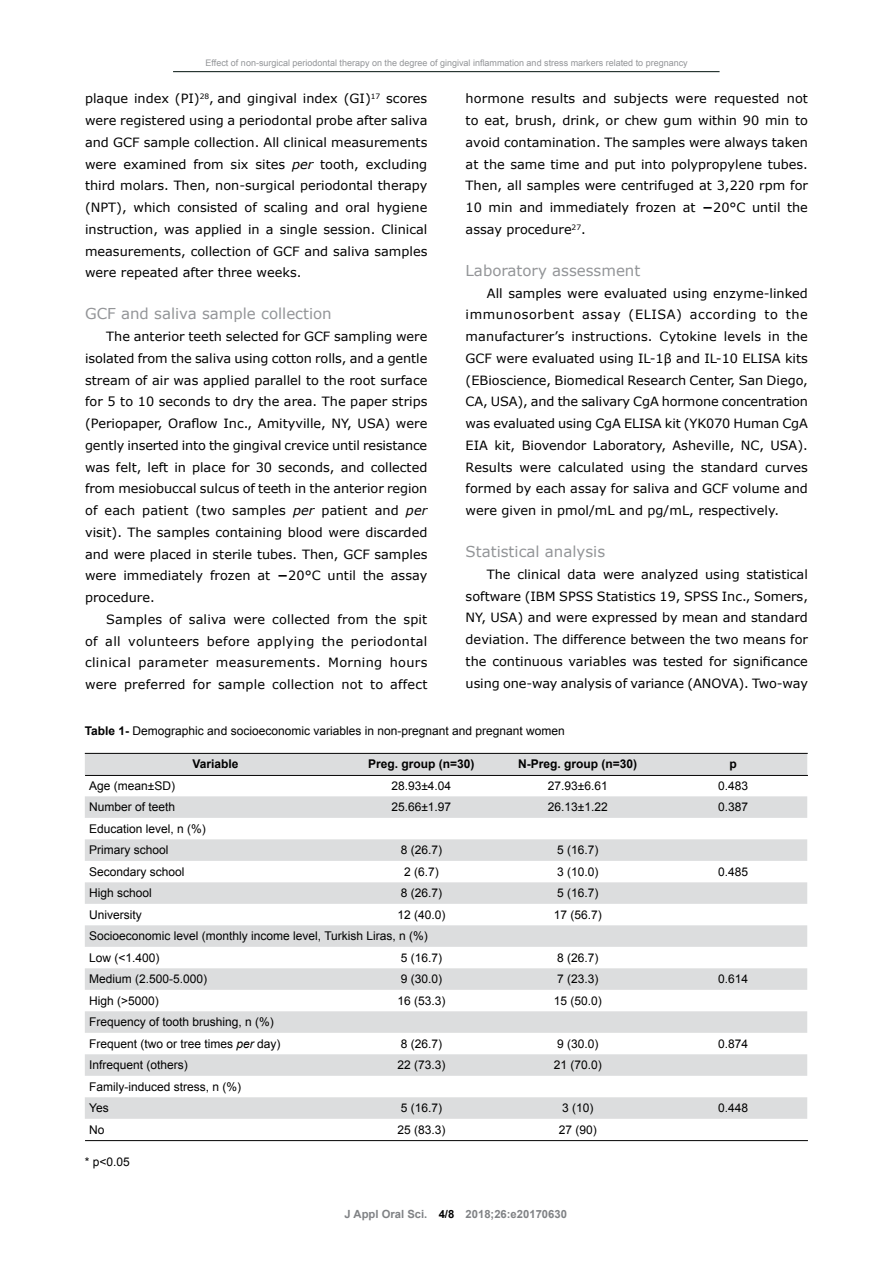
<style>
.page{position:relative;width:893px;height:1263px;background:#fff}
.page>*{position:absolute;margin:0;border:0;box-sizing:border-box;transform-origin:0 0}
.t1{font:15px "Verdana";color:#939598}
.t2{font:12.75px/21.8px "Verdana";color:#000;text-align:justify}
.t3{font:12px/21.5px "Arial";color:#000}
.t4{font:700 12px "Arial";color:#000}
.t5{font:700 11.25px "Arial";color:#808285}
.t6{font:9px "Arial";color:#939598}
.s1{font-style:italic}
.s2{font-weight:700}
.s3{color:#000}
</style>
<div class="page">
<hr style="left:173px;top:71px;width:547px;height:1px;background:#00110d">
<svg style="left:85px;top:754px;width:722px;height:365px;fill:#e0e1e2"></svg>
<hr style="left:85px;top:753px;width:723px;height:1px;background:#000">
<hr style="left:85px;top:775px;width:723px;height:1px;background:#000">
<hr style="left:85px;top:1140px;width:723px;height:1px;background:#000">
<p class="t6" style="left:206px;top:57px;width:484px">Effect of non-surgical periodontal therapy on the degree of gingival inflammation and stress markers related to pregnancy</p>
<p class="t2" style="left:85px;top:88px;width:344px">plaque index (PI)<sup>28</sup>, and gingival index (GI)<sup>17</sup> scores were registered using a periodontal probe after saliva and GCF sample collection. All clinical measurements were examined from six sites <span class="s1">per</span> tooth, excluding third molars. Then, non-surgical periodontal therapy (NPT), which consisted of scaling and oral hygiene instruction, was applied in a single session. Clinical measurements, collection of GCF and saliva samples were repeated after three weeks.</p>
<p class="t1" style="left:85px;top:304px;width:248px">GCF and saliva sample collection</p>
<p class="t2" style="left:85px;top:325px;width:344px;text-indent:21px">The anterior teeth selected for GCF sampling were isolated from the saliva using cotton rolls, and a gentle stream of air was applied parallel to the root surface for 5 to 10 seconds to dry the area. The paper strips (Periopaper, Oraflow Inc., Amityville, NY, USA) were gently inserted into the gingival crevice until resistance was felt, left in place for 30 seconds, and collected from mesiobuccal sulcus of teeth in the anterior region of each patient (two samples <span class="s1">per</span> patient and <span class="s1">per </span>visit). The samples containing blood were discarded and were placed in sterile tubes. Then, GCF samples were immediately frozen at <span class="s2">−</span>20°C until the assay procedure.</p>
<p class="t2" style="left:85px;top:608px;width:344px;text-indent:21px">Samples of saliva were collected from the spit of all volunteers before applying the periodontal clinical parameter measurements. Morning hours were preferred for sample collection not to affect</p>
<p class="t2" style="left:466px;top:88px;width:344px">hormone results and subjects were requested not to eat, brush, drink, or chew gum within 90 min to avoid contamination. The samples were always taken at the same time and put into polypropylene tubes.<br>Then, all samples were centrifuged at 3,220 rpm for 10 min and immediately frozen at <span class="s2">−</span>20°C until the assay procedure<sup>27</sup>.</p>
<p class="t1" style="left:466px;top:260px;width:176px">Laboratory assessment</p>
<p class="t2" style="left:466px;top:282px;width:344px;text-indent:21px">All samples were evaluated using enzyme-linked immunosorbent assay (ELISA) according to the manufacturer’s instructions. Cytokine levels in the GCF were evaluated using IL-1β and IL-10 ELISA kits (EBioscience, Biomedical Research Center, San Diego, CA, USA), and the salivary CgA hormone concentration was evaluated using CgA ELISA kit (YK070 Human CgA EIA kit, Biovendor Laboratory, Asheville, NC, USA).<br>Results were calculated using the standard curves formed by each assay for saliva and GCF volume and were given in pmol/mL and pg/mL, respectively.</p>
<p class="t1" style="left:466px;top:541px;width:141px">Statistical analysis</p>
<p class="t2" style="left:466px;top:563px;width:344px;text-indent:21px">The clinical data were analyzed using statistical software (IBM SPSS Statistics 19, SPSS Inc., Somers, NY, USA) and were expressed by mean and standard deviation. The difference between the two means for the continuous variables was tested for significance using one-way analysis of variance (ANOVA). Two-way</p>
<p class="t3" style="left:85px;top:720px;width:481px"><span class="s2">Table 1-</span> Demographic and socioeconomic variables in non-pregnant and pregnant women</p>
<p class="t4" style="left:192px;top:756px;width:48px">Variable</p>
<p class="t4" style="left:368px;top:756px;width:108px">Preg. group (n=30)</p>
<p class="t4" style="left:518px;top:756px;width:121px">N-Preg. group (n=30)</p>
<p class="t4" style="left:729px;top:756px;width:9px">p</p>
<p class="t3" style="left:89px;top:775px;width:87px">Age (mean±SD)</p>
<p class="t3" style="left:391px;top:775px;width:61px">28.93±4.04</p>
<p class="t3" style="left:548px;top:775px;width:61px">27.93±6.61</p>
<p class="t3" style="left:718px;top:775px;width:32px">0.483</p>
<p class="t3" style="left:89px;top:797px;width:88px">Number of teeth</p>
<p class="t3" style="left:391px;top:797px;width:61px">25.66±1.97</p>
<p class="t3" style="left:548px;top:797px;width:61px">26.13±1.22</p>
<p class="t3" style="left:718px;top:797px;width:32px">0.387</p>
<p class="t3" style="left:89px;top:818px;width:118px">Education level, n (%)<br>Primary school</p>
<p class="t3" style="left:401px;top:840px;width:43px">8 (26.7)</p>
<p class="t3" style="left:557px;top:840px;width:43px">5 (16.7)</p>
<p class="t3" style="left:89px;top:861px;width:97px">Secondary school</p>
<p class="t3" style="left:404px;top:861px;width:36px">2 (6.7)</p>
<p class="t3" style="left:557px;top:861px;width:43px">3 (10.0)</p>
<p class="t3" style="left:718px;top:861px;width:32px">0.485</p>
<p class="t3" style="left:89px;top:883px;width:64px">High school</p>
<p class="t3" style="left:401px;top:883px;width:43px">8 (26.7)</p>
<p class="t3" style="left:557px;top:883px;width:43px">5 (16.7)</p>
<p class="t3" style="left:89px;top:904px;width:54px">University</p>
<p class="t3" style="left:397px;top:904px;width:50px">12 (40.0)</p>
<p class="t3" style="left:554px;top:904px;width:50px">17 (56.7)</p>
<p class="t3" style="left:89px;top:926px;width:340px">Socioeconomic level (monthly income level, Turkish Liras, n (%)<br>Low (&lt;1.400)</p>
<p class="t3" style="left:401px;top:947px;width:43px">5 (16.7)</p>
<p class="t3" style="left:557px;top:947px;width:43px">8 (26.7)</p>
<p class="t3" style="left:89px;top:969px;width:120px">Medium (2.500-5.000)</p>
<p class="t3" style="left:401px;top:969px;width:43px">9 (30.0)</p>
<p class="t3" style="left:557px;top:969px;width:43px">7 (23.3)</p>
<p class="t3" style="left:718px;top:969px;width:32px">0.614</p>
<p class="t3" style="left:89px;top:990px;width:71px">High (&gt;5000)</p>
<p class="t3" style="left:397px;top:990px;width:50px">16 (53.3)</p>
<p class="t3" style="left:554px;top:990px;width:50px">15 (50.0)</p>
<p class="t3" style="left:89px;top:1011px;width:193px">Frequency of tooth brushing, n (%)<br>Frequent (two or tree times <span class="s1">per</span> day)</p>
<p class="t3" style="left:401px;top:1033px;width:43px">8 (26.7)</p>
<p class="t3" style="left:557px;top:1033px;width:43px">9 (30.0)</p>
<p class="t3" style="left:718px;top:1033px;width:32px">0.874</p>
<p class="t3" style="left:89px;top:1054px;width:100px">Infrequent (others)</p>
<p class="t3" style="left:397px;top:1054px;width:50px">22 (73.3)</p>
<p class="t3" style="left:554px;top:1054px;width:50px">21 (70.0)</p>
<p class="t3" style="left:89px;top:1076px;width:154px">Family-induced stress, n (%)<br>Yes</p>
<p class="t3" style="left:401px;top:1097px;width:43px">5 (16.7)</p>
<p class="t3" style="left:562px;top:1097px;width:33px">3 (10)</p>
<p class="t3" style="left:718px;top:1097px;width:32px">0.448</p>
<p class="t3" style="left:89px;top:1119px;width:17px">No</p>
<p class="t3" style="left:397px;top:1119px;width:50px">25 (83.3)</p>
<p class="t3" style="left:559px;top:1119px;width:40px">27 (90)</p>
<p class="t3" style="left:85px;top:1151px;width:47px">* p&lt;0.05</p>
<p class="t5" style="left:345px;top:1206px;width:224px">J Appl Oral Sci. <span class="s3">4/8</span> 2018;26:e20170630</p>
</div>
